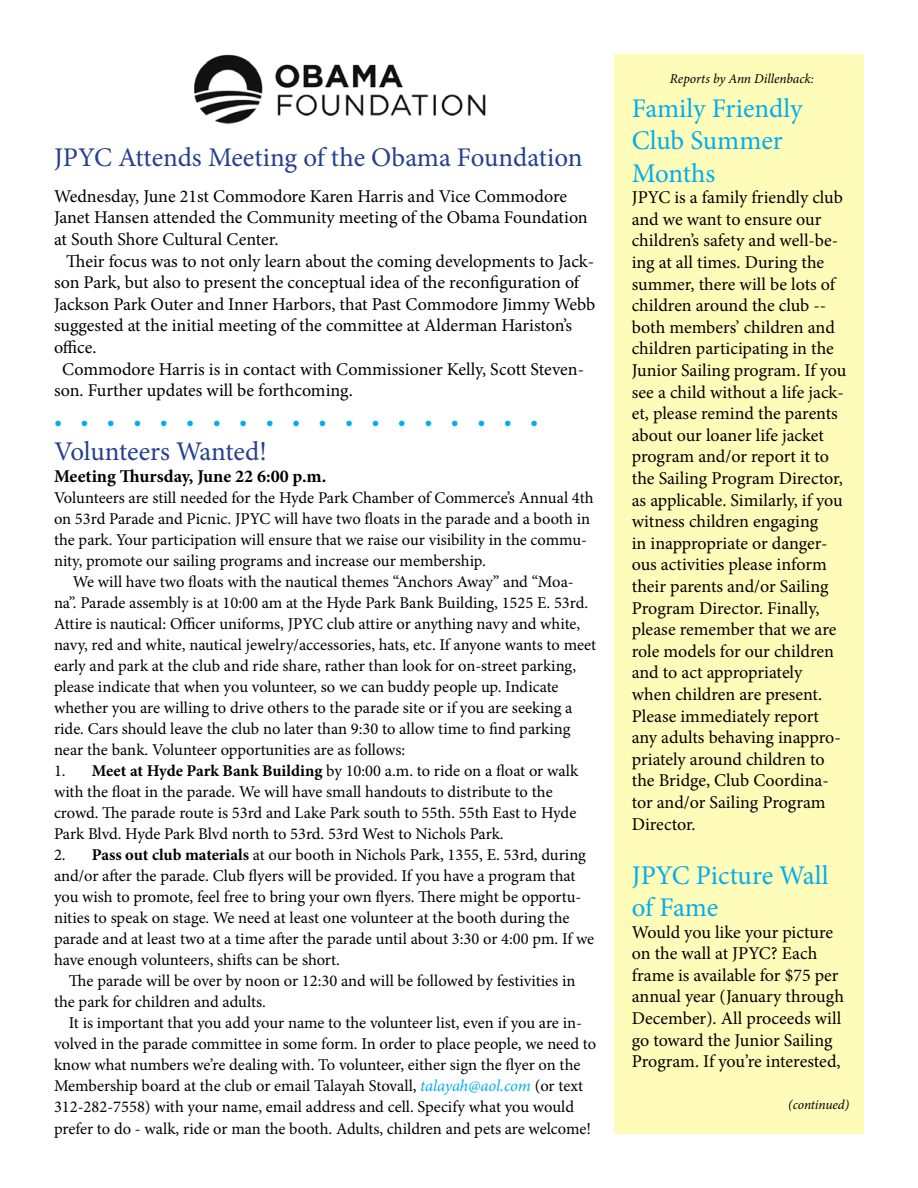
<style>
.page{position:relative;width:918px;height:1188px;background:#fff}
.page>*{position:absolute;margin:0;border:0;box-sizing:border-box;transform-origin:0 0}
.t1{font:27px "Minion Pro";letter-spacing:-.005em;color:#25408f}
.t2{font:27px/32.4px "Minion Pro";letter-spacing:-.005em;color:#00aeef}
.t3{font:21px "Minion Pro";color:#00aeef}
.t4{font:18px/21.6px "Minion Pro";letter-spacing:-.005em;color:#000}
.t5{font:700 18px "Minion Pro";color:#000}
.t6{font:16.5px/21px "Minion Pro";letter-spacing:-.005em;color:#000}
.t7{font:italic 13.5px "Minion Pro";letter-spacing:-.005em;color:#000}
.s1{font-weight:700}
.s2{font-style:italic;color:#00aeef}
</style>
<div class="page">
<div style="left:615px;top:54px;width:249px;height:1080px;background:#fffbb8"></div>
<img style="left:194px;top:54px;width:292px;height:71px">
<h1 class="t1" style="left:54px;top:140px;width:530px">JPYC Attends Meeting of the Obama Foundation</h1>
<p class="t4" style="left:54px;top:185px;width:535px">Wednesday, June 21st Commodore Karen Harris and Vice Commodore<br>Janet Hansen attended the Community meeting of the Obama Foundation at South Shore Cultural Center.</p>
<p class="t4" style="left:66px;top:250px;width:530px">Their focus was to not only learn about the coming developments to Jack-</p>
<p class="t4" style="left:54px;top:272px;width:527px">son Park, but also to present the conceptual idea of the reconfiguration of</p>
<p class="t4" style="left:54px;top:293px;width:543px">Jackson Park Outer and Inner Harbors, that Past Commodore Jimmy Webb</p>
<p class="t4" style="left:54px;top:315px;width:520px">suggested at the initial meeting of the committee at Alderman Hariston’s</p>
<p class="t4" style="left:54px;top:337px;width:44px">office.</p>
<p class="t4" style="left:62px;top:358px;width:523px">Commodore Harris is in contact with Commissioner Kelly, Scott Steven-</p>
<p class="t4" style="left:54px;top:380px;width:300px">son. Further updates will be forthcoming.</p>
<p class="t3" style="left:54px;top:407px;width:486px">•••••••••••••••••••</p>
<h1 class="t1" style="left:54px;top:434px;width:214px">Volunteers Wanted!</h1>
<p class="t5" style="left:54px;top:463px;width:274px">Meeting Thursday, June 22 6:00 p.m.</p>
<p class="t6" style="left:54px;top:487px;width:541px">Volunteers are still needed for the Hyde Park Chamber of Commerce’s Annual 4th on 53rd Parade and Picnic. JPYC will have two floats in the parade and a booth in the park. Your participation will ensure that we raise our visibility in the commu&shy;nity, promote our sailing programs and increase our membership.</p>
<p class="t6" style="left:54px;top:571px;width:544px;text-indent:19px">We will have two floats with the nautical themes “Anchors Away” and “Moa&shy;na”. Parade assembly is at 10:00 am at the Hyde Park Bank Building, 1525 E. 53rd.<br>Attire is nautical: Officer uniforms, JPYC club attire or anything navy and white, navy, red and white, nautical jewelry/accessories, hats, etc. If anyone wants to meet early and park at the club and ride share, rather than look for on-street parking, please indicate that when you volunteer, so we can buddy people up. Indicate whether you are willing to drive others to the parade site or if you are seeking a ride. Cars should leave the club no later than 9:30 to allow time to find parking near the bank. Volunteer opportunities are as follows:</p>
<p class="t6" style="left:54px;top:760px;width:526px">1. <span class="s1">Meet at Hyde Park Bank Building</span> by 10:00 a.m. to ride on a float or walk with the float in the parade. We will have small handouts to distribute to the crowd. The parade route is 53rd and Lake Park south to 55th. 55th East to Hyde Park Blvd. Hyde Park Blvd north to 53rd. 53rd West to Nichols Park.</p>
<p class="t6" style="left:54px;top:844px;width:542px">2. <span class="s1">Pass out club materials</span> at our booth in Nichols Park, 1355, E. 53rd, during and/or after the parade. Club flyers will be provided. If you have a program that you wish to promote, feel free to bring your own flyers. There might be opportu&shy;nities to speak on stage. We need at least one volunteer at the booth during the parade and at least two at a time after the parade until about 3:30 or 4:00 pm. If we have enough volunteers, shifts can be short.</p>
<p class="t6" style="left:54px;top:970px;width:523px;text-indent:15px">The parade will be over by noon or 12:30 and will be followed by festivities in the park for children and adults.</p>
<p class="t6" style="left:54px;top:1012px;width:544px;text-indent:15px">It is important that you add your name to the volunteer list, even if you are in&shy;volved in the parade committee in some form. In order to place people, we need to know what numbers we’re dealing with. To volunteer, either sign the flyer on the Membership board at the club or email Talayah Stovall, <span class="s2">talayah@aol.com</span> (or text 312-282-7558) with your name, email address and cell. Specify what you would prefer to do - walk, ride or man the booth. Adults, children and pets are welcome!</p>
<p class="t7" style="left:670px;top:70px;width:146px">Reports by Ann Dillenback:</p>
<h1 class="t2" style="left:632px;top:92px;width:172px">Family Friendly<br>Club Summer<br>Months</h1>
<p class="t4" style="left:632px;top:187px;width:216px">JPYC is a family friendly club and we want to ensure our children’s safety and well-be&shy;ing at all times. During the summer, there will be lots of children around the club -- both members’ children and children participating in the<br>Junior Sailing program. If you see a child without a life jack&shy;et, please remind the parents about our loaner life jacket program and/or report it to the Sailing Program Director, as applicable. Similarly, if you witness children engaging<br>in inappropriate or danger&shy;ous activities please inform their parents and/or Sailing<br>Program Director. Finally, please remember that we are role models for our children and to act appropriately<br>when children are present.<br>Please immediately report any adults behaving inappro&shy;priately around children to the Bridge, Club Coordina&shy;tor and/or Sailing Program<br>Director.</p>
<h1 class="t2" style="left:632px;top:859px;width:198px">JPYC Picture Wall of Fame</h1>
<p class="t4" style="left:632px;top:921px;width:214px">Would you like your picture on the wall at JPYC? Each frame is available for $75 per annual year (January through<br>December). All proceeds will go toward the Junior Sailing<br>Program. If you’re interested,</p>
<p class="t7" style="left:788px;top:1096px;width:63px">(continued)</p>
</div>
